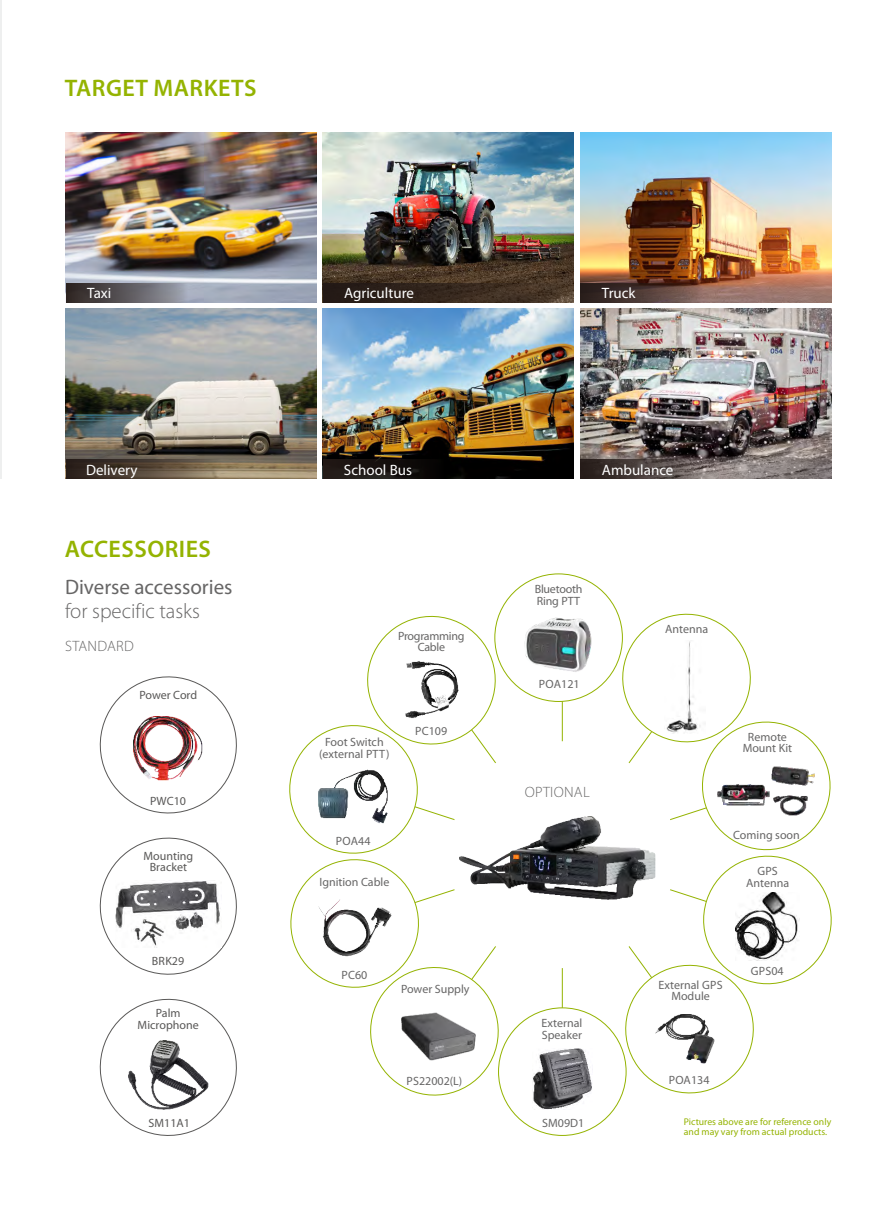
<style>
.page{position:relative;width:895px;height:1212px;background:#fff}
.page>*{position:absolute;margin:0;border:0;box-sizing:border-box;transform-origin:0 0}
.t1{font:600 24px "Myriad Pro";letter-spacing:.02em;color:#94b301}
.t2{font:21px "Myriad Pro";color:#676666}
.t3{font:300 21px "Myriad Pro";color:#676666}
.t4{font:15px "Myriad Pro";color:#fff}
.t5{font:300 15px "Myriad Pro";letter-spacing:.02em;color:#676666}
.t6{font:12px/11.6px "Myriad Pro";color:#676666;text-align:center}
.t7{font:12px/11.6px "Myriad Pro";color:#595857;text-align:center}
.t8{font:12px/11.6px "Myriad Pro";letter-spacing:-.02em;color:#676666;text-align:center}
.t9{font:9.75px/10.5px "Myriad Pro";color:#94b301}
</style>
<div class="page">
<hr style="left:0;top:0;width:2px;height:479px;background:#eeefef">
<img style="left:66px;top:133px;width:251px;height:150px">
<img style="left:323px;top:133px;width:251px;height:150px">
<img style="left:580px;top:133px;width:251px;height:150px">
<img style="left:66px;top:309px;width:251px;height:151px">
<img style="left:323px;top:309px;width:251px;height:151px">
<img style="left:580px;top:309px;width:251px;height:151px">
<svg style="left:66px;top:283px;width:251px;height:19px;background:#818490"></svg>
<svg style="left:323px;top:283px;width:251px;height:19px;background:#37291f"></svg>
<svg style="left:580px;top:283px;width:251px;height:19px;background:#795950"></svg>
<svg style="left:66px;top:460px;width:251px;height:19px;background:#70614c"></svg>
<svg style="left:323px;top:460px;width:251px;height:19px;background:#0c0907"></svg>
<svg style="left:580px;top:460px;width:251px;height:19px;background:#6c6260"></svg>
<div style="left:494px;top:573px;width:129px;height:129px;background:#fff;border:1px solid #94b301;border-radius:50%"></div>
<div style="left:498px;top:1007px;width:128px;height:129px;background:#fff;border:1px solid #94b301;border-radius:50%"></div>
<svg style="left:289px;top:606px;width:543px;height:497px"></svg>
<img style="left:459px;top:817px;width:196px;height:82px">
<img style="left:530px;top:855px;width:26px;height:20px">
<svg style="left:99px;top:676px;width:138px;height:138px"></svg>
<img style="left:134px;top:716px;width:69px;height:65px">
<svg style="left:99px;top:837px;width:138px;height:138px"></svg>
<svg style="left:99px;top:998px;width:138px;height:138px"></svg>
<img style="left:403px;top:659px;width:57px;height:61px">
<img style="left:318px;top:770px;width:71px;height:54px">
<img style="left:317px;top:899px;width:75px;height:58px">
<img style="left:401px;top:1012px;width:74px;height:50px">
<img style="left:532px;top:1048px;width:60px;height:61px">
<img style="left:736px;top:893px;width:63px;height:68px">
<img style="left:664px;top:640px;width:41px;height:94px">
<img style="left:655px;top:1015px;width:59px;height:48px">
<img style="left:128px;top:1041px;width:80px;height:68px">
<img style="left:115px;top:881px;width:107px;height:66px">
<img style="left:524px;top:616px;width:69px;height:58px">
<img style="left:717px;top:766px;width:98px;height:51px">
<h1 class="t1" style="left:65px;top:78px;width:193px">TARGET MARKETS</h1>
<p class="t4" style="left:87px;top:287px;width:26px">Taxi</p>
<p class="t4" style="left:344px;top:287px;width:71px">Agriculture</p>
<p class="t4" style="left:602px;top:287px;width:35px">Truck</p>
<p class="t4" style="left:86px;top:463px;width:53px">Delivery</p>
<p class="t4" style="left:344px;top:463px;width:70px">School Bus</p>
<p class="t4" style="left:602px;top:463px;width:73px">Ambulance</p>
<h1 class="t1" style="left:65px;top:538px;width:148px">ACCESSORIES</h1>
<h2 class="t2" style="left:65px;top:578px;width:169px">Diverse accessories</h2>
<h2 class="t3" style="left:65px;top:602px;width:136px">for specific tasks</h2>
<p class="t5" style="left:65px;top:639px;width:70px">STANDARD</p>
<p class="t7" style="left:139px;top:690px;width:59px">Power Cord</p>
<p class="t7" style="left:150px;top:796px;width:37px">PWC10</p>
<p class="t7" style="left:144px;top:851px;width:51px">Mounting<br>Bracket</p>
<p class="t7" style="left:152px;top:956px;width:34px">BRK29</p>
<p class="t7" style="left:138px;top:1008px;width:63px">Palm<br>Microphone</p>
<p class="t7" style="left:148px;top:1118px;width:43px">SM11A1</p>
<p class="t8" style="left:535px;top:584px;width:49px;text-align:left">Bluetooth<br>Ring PTT</p>
<p class="t8" style="left:398px;top:631px;width:68px">Programming<br>Cable</p>
<p class="t6" style="left:665px;top:624px;width:45px">Antenna</p>
<p class="t6" style="left:539px;top:679px;width:42px">POA121</p>
<p class="t6" style="left:319px;top:738px;width:72px">Foot Switch (external PTT)</p>
<p class="t6" style="left:415px;top:726px;width:34px">PC109</p>
<p class="t6" style="left:743px;top:732px;width:51px">Remote<br>Mount Kit</p>
<p class="t5" style="left:525px;top:785px;width:66px">OPTIONAL</p>
<p class="t6" style="left:336px;top:836px;width:36px">POA44</p>
<p class="t6" style="left:733px;top:830px;width:68px">Coming soon</p>
<p class="t6" style="left:319px;top:877px;width:71px">Ignition Cable</p>
<p class="t6" style="left:746px;top:866px;width:45px">GPS<br>Antenna</p>
<p class="t6" style="left:341px;top:970px;width:28px">PC60</p>
<p class="t6" style="left:401px;top:984px;width:70px">Power Supply</p>
<p class="t6" style="left:658px;top:980px;width:65px">External GPS<br>Module</p>
<p class="t6" style="left:751px;top:966px;width:34px">GPS04</p>
<p class="t6" style="left:541px;top:1018px;width:42px;text-align:left">External<br>Speaker</p>
<p class="t6" style="left:406px;top:1076px;width:57px">PS22002(L)</p>
<p class="t6" style="left:669px;top:1075px;width:42px">POA134</p>
<p class="t6" style="left:542px;top:1118px;width:44px">SM09D1</p>
<p class="t9" style="left:684px;top:1117px;width:149px">Pictures above are for reference only and may vary from actual products.</p>
</div>
